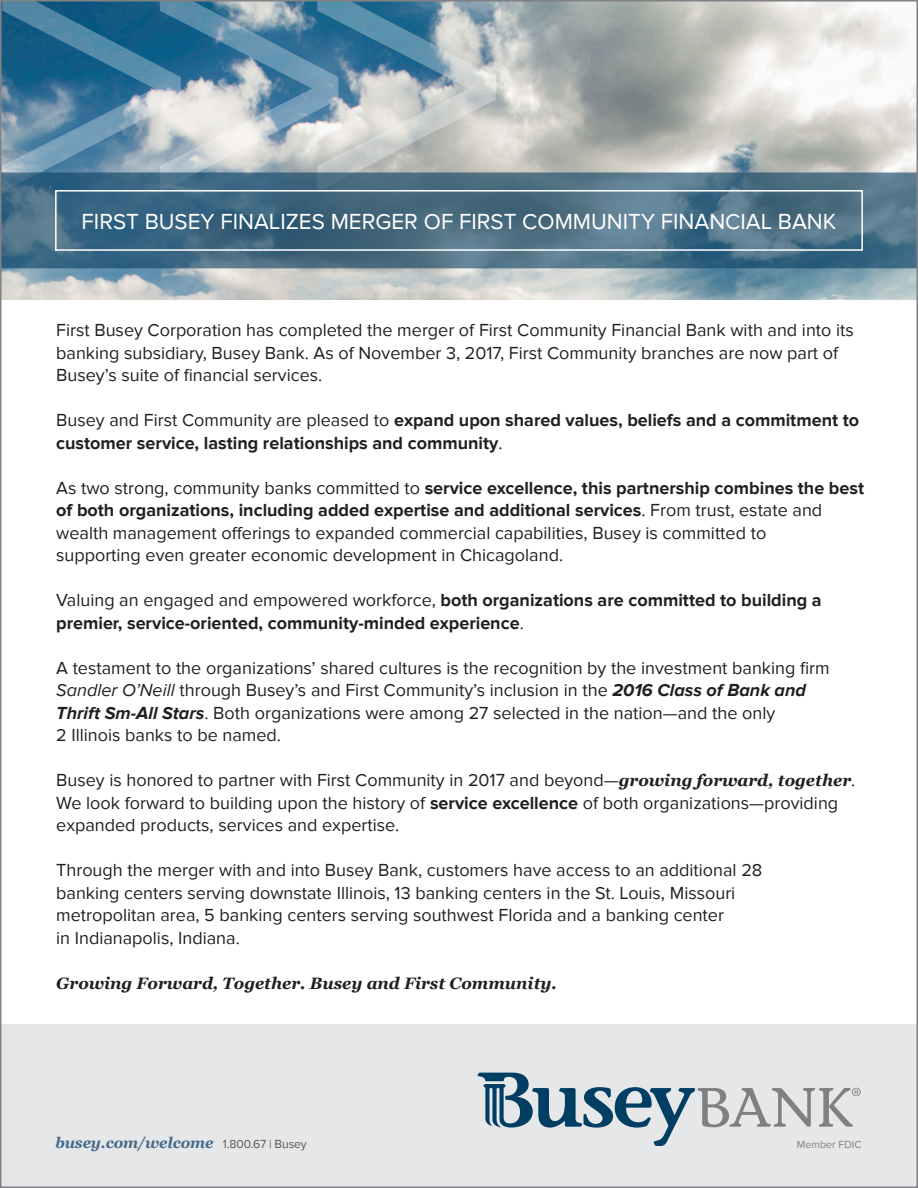
<style>
.page{position:relative;width:918px;height:1188px;background:#fff}
.page>*{position:absolute;margin:0;border:0;box-sizing:border-box;transform-origin:0 0}
.t1{font:425.25px "Proxima Nova";color:#fff;scale:.95 1}
.t2{font:22.5px "Proxima Nova";color:#fff}
.t3{font:18px "Proxima Nova";color:#231f20}
.t4{font:700 18px "Proxima Nova";color:#231f20}
.t5{font:italic 700 16.5px "Georgia";color:#231f20}
.t6{font:italic 700 15.15px "Georgia";letter-spacing:-.01em;color:#466b8b}
.t7{font:10.65px "Proxima Nova";color:#808285}
.s1{font-weight:400}
.s2{font-style:italic}
.s3{font-weight:700;font-style:italic}
.s4{font-family:"Georgia";font-weight:700;font-style:italic;font-size:16.5px}
.s5{font-weight:700}
.s6{font-family:"Proxima Nova";font-weight:400;font-style:normal;font-size:12.15px;color:#57585a}
</style>
<div class="page">
<div style="left:0;top:1025px;width:918px;height:163px;background:#e6e7e9"></div>
<img style="left:3px;top:3px;width:912px;height:296px">
<svg style="left:3px;top:172px;width:912px;height:96px;background:#476d83"></svg>
<div style="left:55px;top:190px;width:808px;height:61px;border:2px solid #fff"></div>
<svg style="left:478px;top:1073px;width:383px;height:73px"></svg>
<h1 class="t1" style="left:-10px;top:-155px;width:546px">&gt;&gt;&gt;</h1>
<p class="t2" style="left:82px;top:209px;width:756px">FIRST BUSEY FINALIZES MERGER OF FIRST COMMUNITY FINANCIAL BANK</p>
<p class="t3" style="left:56px;top:320px;width:799px">First Busey Corporation has completed the merger of First Community Financial Bank with and into its</p>
<p class="t3" style="left:56px;top:342px;width:784px">banking subsidiary, Busey Bank. As of November 3, 2017, First Community branches are now part of</p>
<p class="t3" style="left:56px;top:365px;width:268px">Busey’s suite of financial services.</p>
<p class="t4" style="left:56px;top:410px;width:804px"><span class="s1">Busey and First Community are pleased to</span> expand upon shared values, beliefs and a commitment to</p>
<p class="t4" style="left:56px;top:432px;width:448px">customer service, lasting relationships and community<span class="s1">.</span></p>
<p class="t4" style="left:56px;top:477px;width:809px"><span class="s1">As two strong, community banks committed to</span> service excellence, this partnership combines the best</p>
<p class="t4" style="left:56px;top:500px;width:768px">of both organizations, including added expertise and additional services<span class="s1">. From trust, estate and</span></p>
<p class="t3" style="left:56px;top:522px;width:712px">wealth management offerings to expanded commercial capabilities, Busey is committed to</p>
<p class="t3" style="left:56px;top:545px;width:508px">supporting even greater economic development in Chicagoland.</p>
<p class="t4" style="left:56px;top:590px;width:767px"><span class="s1">Valuing an engaged and empowered workforce,</span> both organizations are committed to building a</p>
<p class="t4" style="left:56px;top:612px;width:469px">premier, service-oriented, community-minded experience<span class="s1">.</span></p>
<p class="t3" style="left:56px;top:657px;width:775px">A testament to the organizations’ shared cultures is the recognition by the investment banking firm</p>
<p class="t3" style="left:56px;top:680px;width:751px"><span class="s2">Sandler O’Neill</span> through Busey’s and First Community’s inclusion in the <span class="s3">2016 Class of Bank and</span></p>
<p class="t3" style="left:56px;top:702px;width:721px"><span class="s3">Thrift Sm-All Stars</span>. Both organizations were among 27 selected in the nation—and the only</p>
<p class="t3" style="left:56px;top:725px;width:226px">2 Illinois banks to be named.</p>
<p class="t3" style="left:56px;top:770px;width:801px">Busey is honored to partner with First Community in 2017 and beyond—<span class="s4">growing forward, together</span>.</p>
<p class="t3" style="left:56px;top:792px;width:784px">We look forward to building upon the history of <span class="s5">service excellence</span> of both organizations—providing</p>
<p class="t3" style="left:56px;top:815px;width:345px">expanded products, services and expertise.</p>
<p class="t3" style="left:56px;top:860px;width:708px">Through the merger with and into Busey Bank, customers have access to an additional 28</p>
<p class="t3" style="left:56px;top:882px;width:681px">banking centers serving downstate Illinois, 13 banking centers in the St. Louis, Missouri</p>
<p class="t3" style="left:56px;top:905px;width:669px">metropolitan area, 5 banking centers serving southwest Florida and a banking center</p>
<p class="t3" style="left:56px;top:927px;width:185px">in Indianapolis, Indiana.</p>
<p class="t5" style="left:56px;top:971px;width:502px">Growing Forward, Together. Busey and First Community.</p>
<p class="t6" style="left:55px;top:1131px;width:253px">busey.com/welcome <span class="s6">1.800.67 | Busey</span></p>
<p class="t7" style="left:797px;top:1138px;width:66px">Member FDIC</p>
</div>
